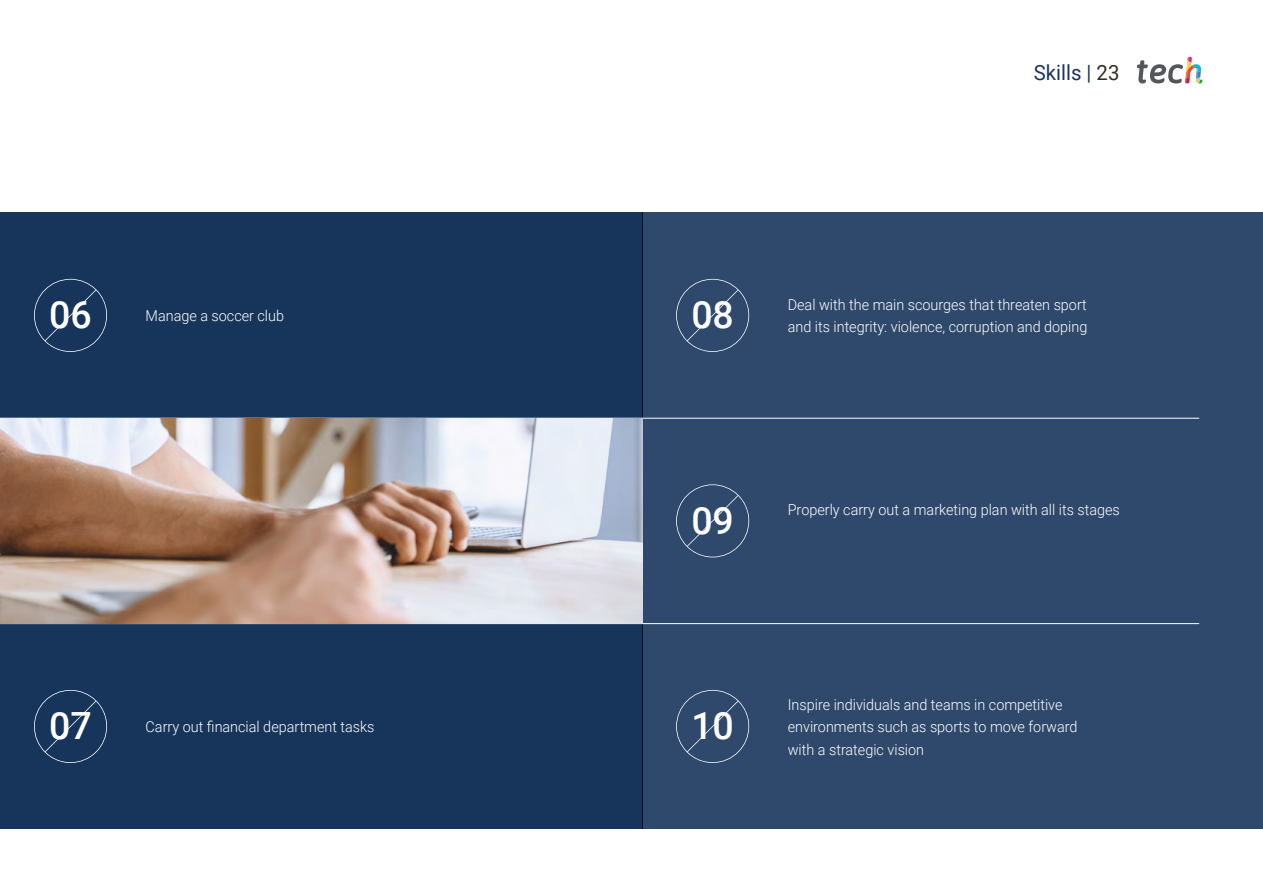
<style>
.page{position:relative;width:1263px;height:893px;background:#fff}
.page>*{position:absolute;margin:0;border:0;box-sizing:border-box;transform-origin:0 0}
.t1{font:500 37.5px "Roboto";color:#fff}
.t2{font:21px "Roboto";color:#1a355c}
.t3{font:300 15px/22.5px "Roboto";color:#fff;scale:.96 1}
.s1{color:#312e20}
</style>
<div class="page">
<svg style="left:1137px;top:57px;width:65px;height:27px"></svg>
<div style="left:0;top:213px;width:642px;height:616px;background:#17355b"></div>
<div style="left:642px;top:213px;width:621px;height:616px;background:#2e496b"></div>
<svg style="left:34px;top:279px;width:73px;height:73px"></svg>
<svg style="left:676px;top:279px;width:73px;height:73px"></svg>
<svg style="left:34px;top:690px;width:73px;height:73px"></svg>
<svg style="left:676px;top:484px;width:73px;height:73px"></svg>
<svg style="left:676px;top:690px;width:73px;height:73px"></svg>
<hr style="left:0;top:418px;width:1199px;height:1px;background:#fff">
<hr style="left:0;top:623px;width:1199px;height:1px;background:#fff">
<img style="left:0;top:418px;width:642px;height:205px">
<h2 class="t2" style="left:1034px;top:57px;width:87px">Skills | <span class="s1">23</span></h2>
<h1 class="t1" style="left:49px;top:288px;width:44px">06</h1>
<h1 class="t1" style="left:691px;top:288px;width:44px">08</h1>
<p class="t3" style="left:146px;top:304px;width:146px">Manage a soccer club</p>
<p class="t3" style="left:788px;top:293px;width:313px">Deal with the main scourges that threaten sport</p>
<p class="t3" style="left:788px;top:315px;width:314px">and its integrity: violence, corruption and doping</p>
<h1 class="t1" style="left:49px;top:699px;width:44px">07</h1>
<p class="t3" style="left:146px;top:715px;width:240px">Carry out financial department tasks</p>
<h1 class="t1" style="left:691px;top:494px;width:44px">09</h1>
<p class="t3" style="left:788px;top:498px;width:347px">Properly carry out a marketing plan with all its stages</p>
<h1 class="t1" style="left:691px;top:699px;width:44px">10</h1>
<p class="t3" style="left:788px;top:692px;width:303px">Inspire individuals and teams in competitive environments such as sports to move forward with a strategic vision</p>
</div>
